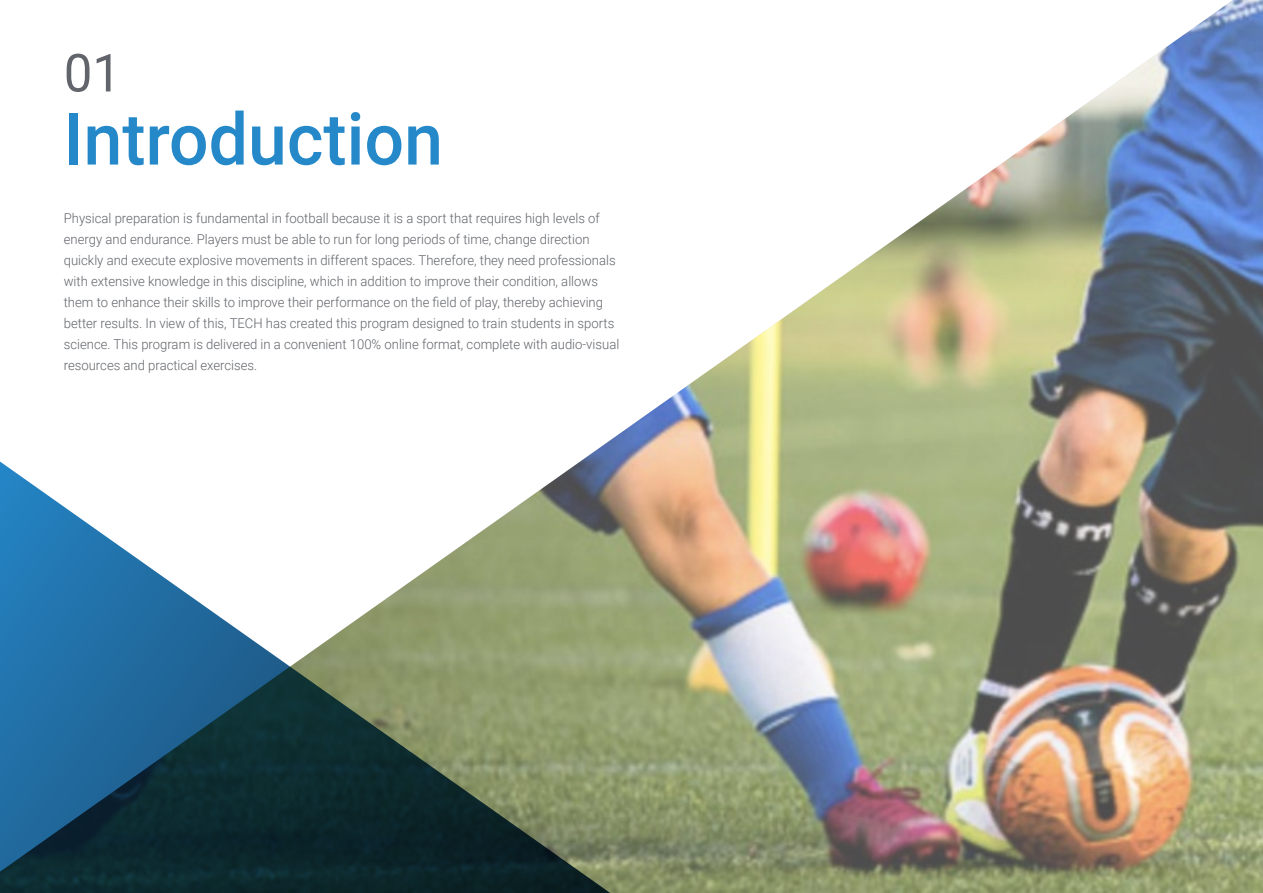
<style>
.page{position:relative;width:1263px;height:893px;background:#fff}
.page>*{position:absolute;margin:0;border:0;box-sizing:border-box;transform-origin:0 0}
.t1{font:500 72px "Roboto";color:#2488c9}
.t2{font:52.5px "Roboto";color:#61646a}
.t3{font:300 13.5px/21px "Roboto";color:#61646a}
</style>
<div class="page">
<img style="left:602px;top:0;width:661px;height:893px">
<svg style="left:0;top:446px;width:640px;height:447px"></svg>
<h2 class="t2" style="left:64px;top:36px;width:59px">01</h2>
<h1 class="t1" style="left:64px;top:89px;width:381px">Introduction</h1>
<p class="t3" style="left:64px;top:207px;width:557px">Physical preparation is fundamental in football because it is a sport that requires high levels of energy and endurance. Players must be able to run for long periods of time, change direction quickly and execute explosive movements in different spaces. Therefore, they need professionals with extensive knowledge in this discipline, which in addition to improve their condition, allows them to enhance their skills to improve their performance on the field of play, thereby achieving better results. In view of this, TECH has created this program designed to train students in sports science. This program is delivered in a convenient 100% online format, complete with audio-visual resources and practical exercises.</p>
</div>
